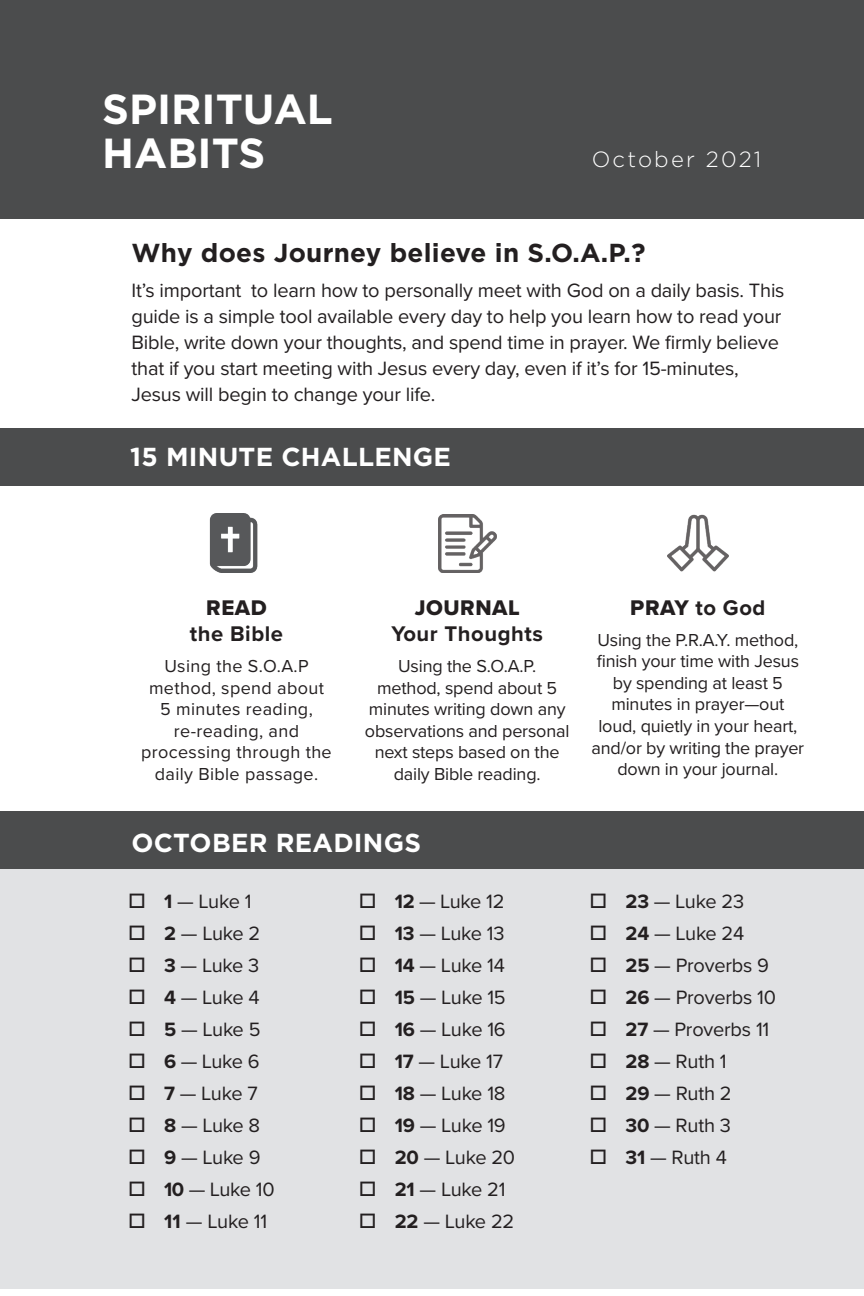
<style>
.page{position:relative;width:864px;height:1296px;background:#fff}
.page>*{position:absolute;margin:0;border:0;box-sizing:border-box;transform-origin:0 0}
.t1{font:700 42px "Gotham";color:#fff}
.t2{font:700 26px "Gotham";letter-spacing:.01em;color:#231f20}
.t3{font:700 26px "Gotham";letter-spacing:.01em;color:#fff}
.t4{font:700 22px/26.4px "Proxima Nova";letter-spacing:.025em;color:#231f20;text-align:center}
.t5{font:300 22px "Gotham";letter-spacing:.1em;color:#fff}
.t6{font:20px/26px "Proxima Nova";letter-spacing:-.01em;color:#231f20}
.t7{font:18px/21.6px "Proxima Nova";letter-spacing:-.01em;color:#231f20;text-align:center}
.t8{font:18px/21.6px "Proxima Nova";letter-spacing:.02em;color:#231f20;text-align:center}
.s1{font-family:"Proxima Nova Extrabld";font-weight:400}
.s2{font-weight:700}
</style>
<div class="page">
<div style="left:0;top:869px;width:864px;height:420px;background:#e1e2e4"></div>
<div style="left:0;top:811px;width:864px;height:58px;background:#4b4c4d"></div>
<div style="left:0;top:0;width:864px;height:219px;background:#4b4c4d"></div>
<div style="left:0;top:428px;width:864px;height:58px;background:#4b4c4d"></div>
<img style="left:209px;top:514px;width:49px;height:58px">
<img style="left:438px;top:515px;width:58px;height:57px">
<img style="left:667px;top:514px;width:62px;height:57px">
<p class="t1" style="left:102px;top:85px;width:232px">SPIRITUAL</p>
<p class="t1" style="left:102px;top:129px;width:165px">HABITS</p>
<p class="t5" style="left:592px;top:147px;width:171px">October 2021</p>
<p class="t2" style="left:132px;top:238px;width:515px">Why does Journey believe in S.O.A.P.?</p>
<p class="t6" style="left:132px;top:276px;width:655px">It’s important to learn how to personally meet with God on a daily basis. This guide is a simple tool available every day to help you learn how to read your Bible, write down your thoughts, and spend time in prayer. We firmly believe that if you start meeting with Jesus every day, even if it’s for 15-minutes, Jesus will begin to change your life.</p>
<p class="t3" style="left:130px;top:442px;width:322px">15 MINUTE CHALLENGE</p>
<p class="t4" style="left:190px;top:594px;width:95px"><span class="s1">READ </span>the Bible</p>
<p class="t8" style="left:141px;top:654px;width:192px">Using the S.O.A.P method, spend about<br>5 minutes reading, re-reading, and processing through the daily Bible passage.</p>
<p class="t4" style="left:391px;top:594px;width:153px"><span class="s1">JOURNAL<br></span>Your Thoughts</p>
<p class="t7" style="left:365px;top:654px;width:206px">Using the S.O.A.P. method, spend about 5 minutes writing down any observations and personal next steps based on the daily Bible reading.</p>
<p class="t3" style="left:132px;top:827px;width:291px">OCTOBER READINGS</p>
<p class="t6" style="left:164px;top:888px;width:89px"><span class="s2">1</span> — Luke 1</p>
<p class="t6" style="left:164px;top:920px;width:98px"><span class="s2">2</span> — Luke 2</p>
<p class="t6" style="left:164px;top:952px;width:97px"><span class="s2">3</span> — Luke 3</p>
<p class="t6" style="left:164px;top:984px;width:97px"><span class="s2">4</span> — Luke 4</p>
<p class="t6" style="left:164px;top:1016px;width:98px"><span class="s2">5</span> — Luke 5</p>
<p class="t6" style="left:164px;top:1048px;width:97px"><span class="s2">6</span> — Luke 6</p>
<p class="t6" style="left:164px;top:1080px;width:95px"><span class="s2">7</span> — Luke 7</p>
<p class="t6" style="left:164px;top:1112px;width:98px"><span class="s2">8</span> — Luke 8</p>
<p class="t6" style="left:164px;top:1144px;width:98px"><span class="s2">9</span> — Luke 9</p>
<p class="t6" style="left:164px;top:1176px;width:112px"><span class="s2">10</span> — Luke 10</p>
<p class="t6" style="left:164px;top:1208px;width:104px"><span class="s2">11</span> — Luke 11</p>
<p class="t6" style="left:395px;top:888px;width:111px"><span class="s2">12</span> — Luke 12</p>
<p class="t6" style="left:395px;top:920px;width:111px"><span class="s2">13</span> — Luke 13</p>
<p class="t6" style="left:395px;top:952px;width:112px"><span class="s2">14</span> — Luke 14</p>
<p class="t6" style="left:395px;top:984px;width:112px"><span class="s2">15</span> — Luke 15</p>
<p class="t6" style="left:395px;top:1016px;width:112px"><span class="s2">16</span> — Luke 16</p>
<p class="t6" style="left:395px;top:1048px;width:110px"><span class="s2">17</span> — Luke 17</p>
<p class="t6" style="left:395px;top:1080px;width:112px"><span class="s2">18</span> — Luke 18</p>
<p class="t6" style="left:395px;top:1112px;width:112px"><span class="s2">19</span> — Luke 19</p>
<p class="t6" style="left:395px;top:1144px;width:122px"><span class="s2">20</span> — Luke 20</p>
<p class="t6" style="left:395px;top:1176px;width:112px"><span class="s2">21</span> — Luke 21</p>
<p class="t6" style="left:395px;top:1208px;width:121px"><span class="s2">22</span> — Luke 22</p>
<p class="t4" style="left:630px;top:594px;width:137px"><span class="s1">PRAY</span> to God</p>
<p class="t7" style="left:592px;top:628px;width:214px">Using the P.R.A.Y. method, finish your time with Jesus by spending at least 5 minutes in prayer—out loud, quietly in your heart, and/or by writing the prayer down in your journal.</p>
<p class="t6" style="left:626px;top:888px;width:120px"><span class="s2">23</span> — Luke 23</p>
<p class="t6" style="left:626px;top:920px;width:120px"><span class="s2">24</span> — Luke 24</p>
<p class="t6" style="left:626px;top:952px;width:145px"><span class="s2">25</span> — Proverbs 9</p>
<p class="t6" style="left:626px;top:984px;width:152px"><span class="s2">26</span> — Proverbs 10</p>
<p class="t6" style="left:626px;top:1016px;width:145px"><span class="s2">27</span> — Proverbs 11</p>
<p class="t6" style="left:626px;top:1048px;width:103px"><span class="s2">28</span> — Ruth 1</p>
<p class="t6" style="left:626px;top:1080px;width:108px"><span class="s2">29</span> — Ruth 2</p>
<p class="t6" style="left:626px;top:1112px;width:107px"><span class="s2">30</span> — Ruth 3</p>
<p class="t6" style="left:626px;top:1144px;width:103px"><span class="s2">31</span> — Ruth 4</p>
</div>
